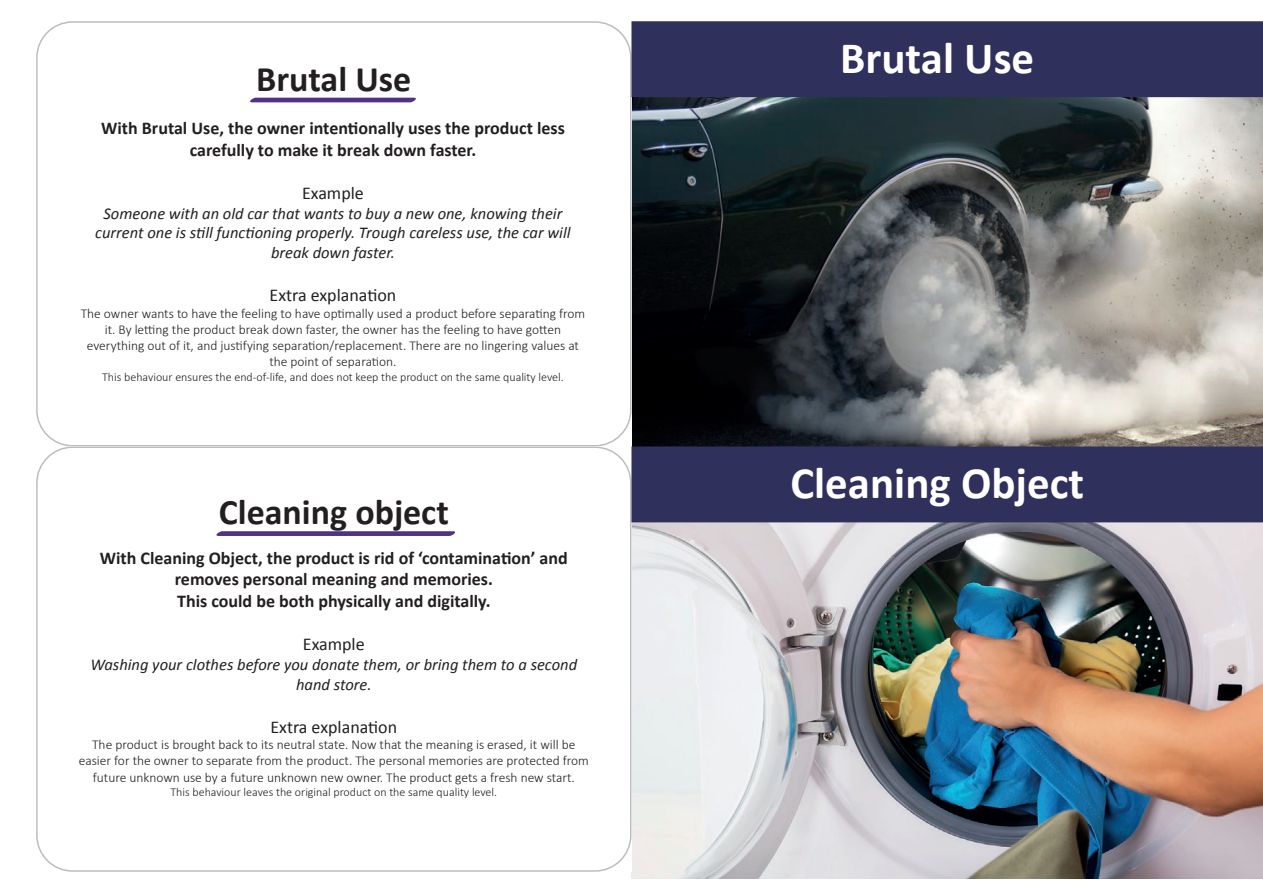
<style>
.page{position:relative;width:1263px;height:893px;background:#fff}
.page>*{position:absolute;margin:0;border:0;box-sizing:border-box;transform-origin:0 0}
.t1{font:700 45px "Calibri";color:#fff}
.t2{font:700 36px "Calibri";color:#231f20}
.t3{font:700 18px/21.6px "Calibri";color:#231f20;text-align:center}
.t4{font:18px "Calibri";color:#231f20}
.t5{font:italic 16.5px/19.8px "Calibri";color:#231f20;text-align:center}
.t6{font:300 13.5px/16.2px "Calibri";color:#231f20;text-align:center}
.t7{font:300 12px "Calibri";color:#231f20}
</style>
<div class="page">
<img style="left:631px;top:522px;width:632px;height:356px">
<img style="left:631px;top:97px;width:632px;height:349px">
<svg style="left:36px;top:446px;width:595px;height:426px"></svg>
<svg style="left:213px;top:531px;width:245px;height:5px"></svg>
<svg style="left:36px;top:21px;width:595px;height:425px"></svg>
<svg style="left:247px;top:98px;width:172px;height:4px"></svg>
<div style="left:632px;top:22px;width:630px;height:74px;background:#2f305b"></div>
<div style="left:631px;top:21px;width:632px;height:76px;border:2px solid #2f305b"></div>
<div style="left:632px;top:447px;width:630px;height:75px;background:#2f305b"></div>
<div style="left:631px;top:446px;width:632px;height:76px;border:2px solid #2f305b"></div>
<h2 class="t2" style="left:256px;top:53px;width:157px">Brutal Use</h2>
<h3 class="t3" style="left:101px;top:117px;width:465px">With Brutal Use, the owner intentionally uses the product less carefully to make it break down faster.</h3>
<h3 class="t4" style="left:302px;top:180px;width:63px">Example</h3>
<p class="t5" style="left:95px;top:203px;width:477px">Someone with an old car that wants to buy a new one, knowing their current one is still functioning properly. Trough careless use, the car will break down faster.</p>
<h3 class="t4" style="left:270px;top:283px;width:128px">Extra explanation</h3>
<p class="t6" style="left:81px;top:305px;width:506px">The owner wants to have the feeling to have optimally used a product before separating from it. By letting the product break down faster, the owner has the feeling to have gotten everything out of it, and justifying separation/replacement. There are no lingering values at the point of separation.</p>
<p class="t7" style="left:102px;top:369px;width:463px">This behaviour ensures the end-of-life, and does not keep the product on the same quality level.</p>
<h2 class="t2" style="left:219px;top:487px;width:232px">Cleaning object</h2>
<h3 class="t3" style="left:100px;top:546px;width:469px">With Cleaning Object, the product is rid of ‘contamination’ and removes personal meaning and memories.<br>This could be both physically and digitally.</h3>
<h3 class="t4" style="left:303px;top:632px;width:63px">Example</h3>
<p class="t5" style="left:90px;top:654px;width:488px">Washing your clothes before you donate them, or bring them to a second hand store.</p>
<h3 class="t4" style="left:270px;top:714px;width:128px">Extra explanation</h3>
<p class="t6" style="left:79px;top:736px;width:512px">The product is brought back to its neutral state. Now that the meaning is erased, it will be easier for the owner to separate from the product. The personal memories are protected from future unknown use by a future unknown new owner. The product gets a fresh new start.</p>
<p class="t7" style="left:170px;top:784px;width:328px">This behaviour leaves the original product on the same quality level.</p>
<h1 class="t1" style="left:840px;top:26px;width:195px">Brutal Use</h1>
<h1 class="t1" style="left:790px;top:451px;width:295px">Cleaning Object</h1>
</div>
